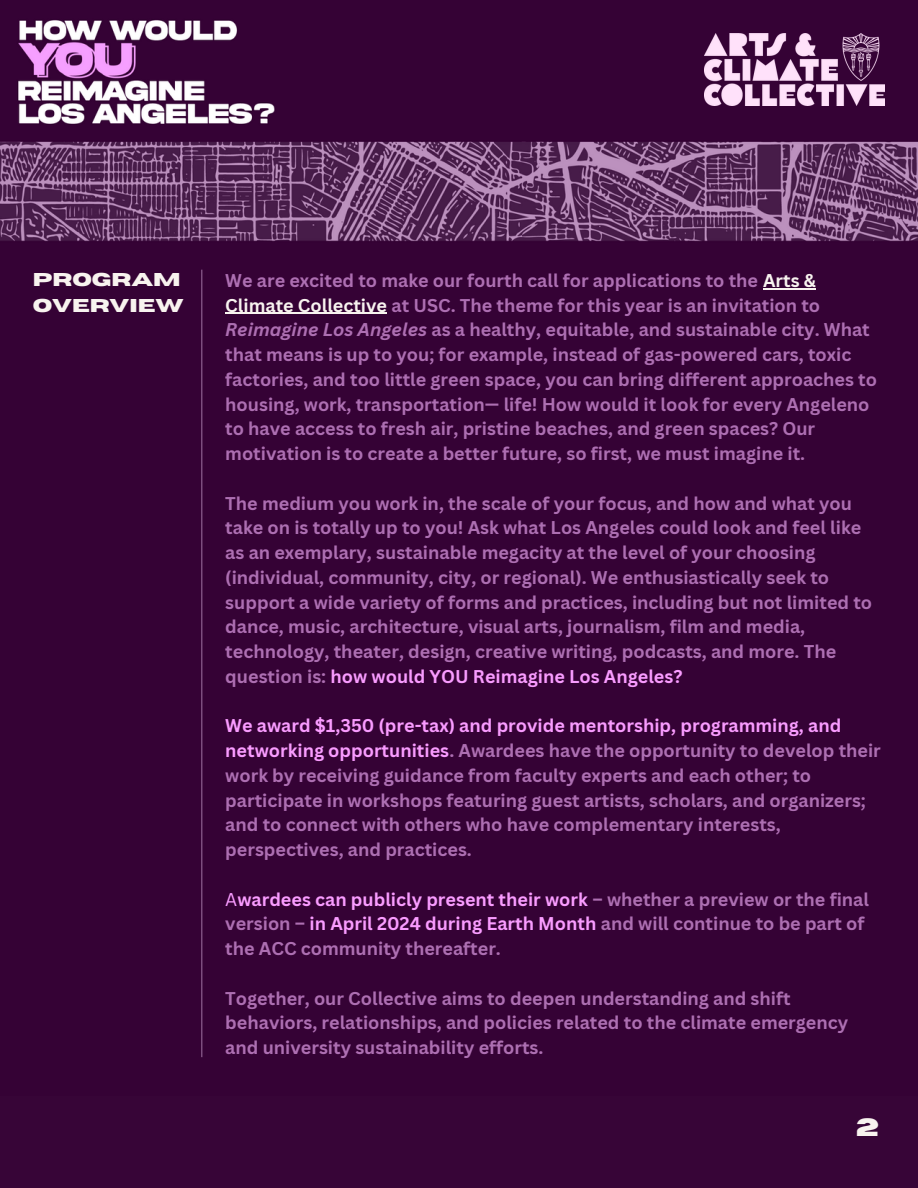
<style>
.page{position:relative;width:918px;height:1188px;background:#370537}
.page>*{position:absolute;margin:0;border:0;box-sizing:border-box;transform-origin:0 0}
.t1{font:700 24.9px "Horizon";color:#f8f3ef}
.t2{font:700 18.45px "Horizon";color:#f8f3ef}
.t3{font:700 18px/24.8px "Canva Sans";color:#ad6fb2}
.s1{color:#f8f3ef}
.s2{font-style:italic}
.s3{color:#f99cff}
.s4{font-weight:400;color:#f99cff}
</style>
<div class="page">
<img style="left:0;top:20px;width:918px;height:1037px">
<img style="left:705px;top:33px;width:180px;height:72px">
<hr style="left:201px;top:270px;width:1px;height:787px;background:#936696">
<hr style="left:763px;top:288px;width:53px;height:1px;background:#f8f3ef">
<hr style="left:225px;top:313px;width:162px;height:1px;background:#f8f3ef">
<p class="t2" style="left:33px;top:270px;width:150px">PROGRAM</p>
<p class="t2" style="left:33px;top:296px;width:153px">OVERVIEW</p>
<p class="t3" style="left:225px;top:268px;width:653px">We are excited to make our fourth call for applications to the <span class="s1">Arts &amp; Climate Collective</span> at USC. The theme for this year is an invitation to <span class="s2">Reimagine Los Angeles</span> as a healthy, equitable, and sustainable city. What that means is up to you; for example, instead of gas-powered cars, toxic factories, and too little green space, you can bring different approaches to housing, work, transportation— life! How would it look for every Angeleno to have access to fresh air, pristine beaches, and green spaces? Our motivation is to create a better future, so first, we must imagine it.</p>
<p class="t3" style="left:225px;top:490px;width:648px">The medium you work in, the scale of your focus, and how and what you take on is totally up to you! Ask what Los Angeles could look and feel like as an exemplary, sustainable megacity at the level of your choosing (individual, community, city, or regional). We enthusiastically seek to support a wide variety of forms and practices, including but not limited to dance, music, architecture, visual arts, journalism, film and media, technology, theater, design, creative writing, podcasts, and more. The question is: <span class="s3">how would YOU Reimagine Los Angeles?</span></p>
<p class="t3" style="left:225px;top:713px;width:657px"><span class="s3">We award $1,350 (pre-tax) and provide mentorship, programming, and networking opportunities</span>. Awardees have the opportunity to develop their work by receiving guidance from faculty experts and each other; to participate in workshops featuring guest artists, scholars, and organizers; and to connect with others who have complementary interests, perspectives, and practices.</p>
<p class="t3" style="left:225px;top:886px;width:645px"><span class="s4">A</span><span class="s3">wardees can publicly present their work</span> – whether a preview or the final version – <span class="s3">in April 2024 during Earth Month</span> and will continue to be part of the ACC community thereafter.</p>
<p class="t3" style="left:225px;top:985px;width:624px">Together, our Collective aims to deepen understanding and shift behaviors, relationships, and policies related to the climate emergency and university sustainability efforts.</p>
<p class="t1" style="left:856px;top:1115px;width:25px">2</p>
</div>
